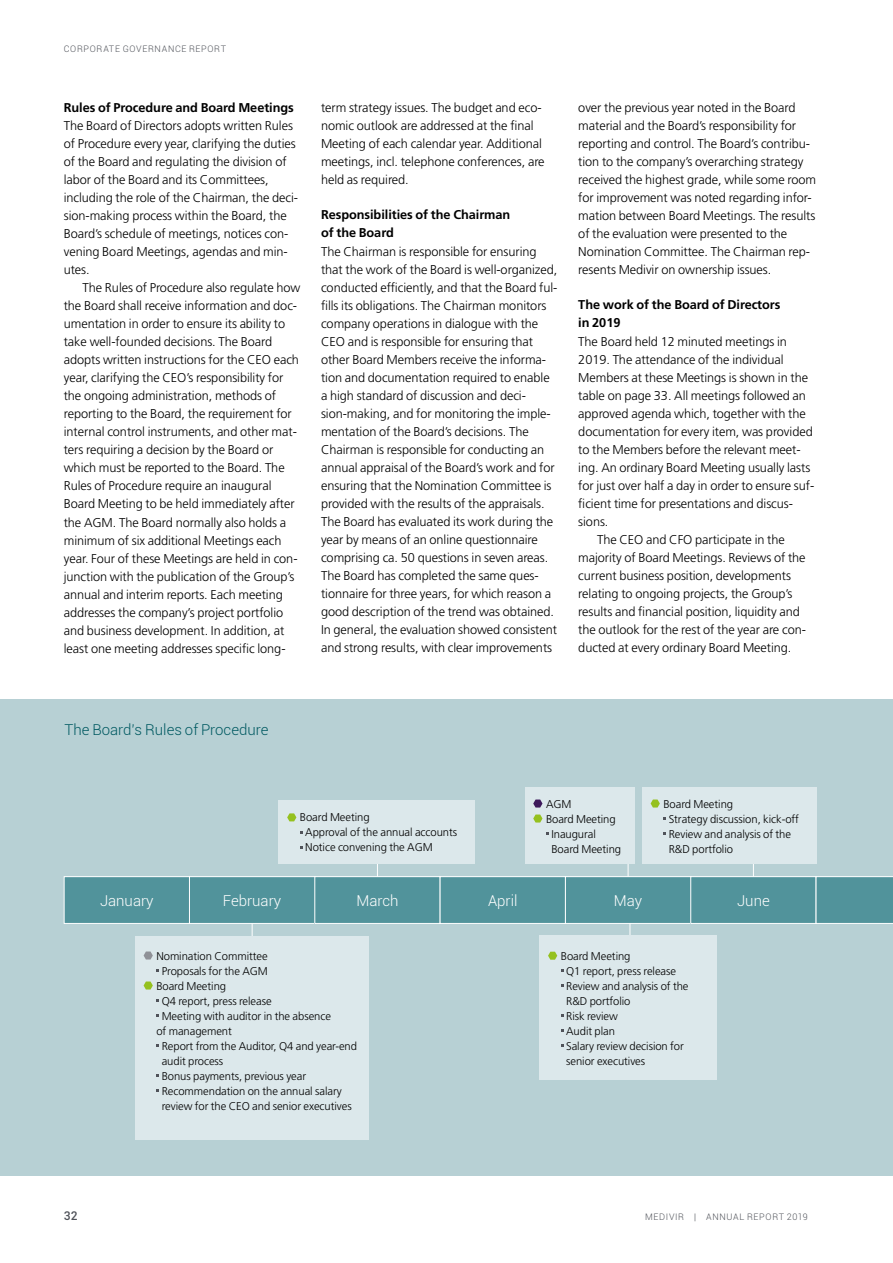
<style>
.page{position:relative;width:893px;height:1263px;background:#fff}
.page>*{position:absolute;margin:0;border:0;box-sizing:border-box;transform-origin:0 0}
.t1{font:300 15px "Roboto";color:#fff}
.t2{font:300 15px "Roboto";color:#005961}
.t3{font:300 12.75px/18px "Frutiger LT Std";letter-spacing:-.005em;color:#000}
.t4{font:700 12.75px/18px "Frutiger LT Std";letter-spacing:-.005em;color:#000}
.t5{font:500 12px "Roboto";color:#50535a}
.t6{font:300 11.25px/15px "Frutiger LT Std";letter-spacing:-.005em;color:#000}
.t7{font:300 9px "Roboto";letter-spacing:.075em;color:#50535a}
</style>
<div class="page">
<div style="left:0;top:699px;width:893px;height:476px;background:#b7d0d4"></div>
<div style="left:64px;top:877px;width:125px;height:46px;background:#51939b"></div>
<div style="left:64px;top:876px;width:126px;height:48px;border:1px solid #fff"></div>
<div style="left:189px;top:877px;width:126px;height:46px;background:#51939b"></div>
<div style="left:189px;top:876px;width:126px;height:48px;border:1px solid #fff"></div>
<div style="left:315px;top:877px;width:125px;height:46px;background:#51939b"></div>
<div style="left:314px;top:876px;width:126px;height:48px;border:1px solid #fff"></div>
<div style="left:440px;top:877px;width:125px;height:46px;background:#51939b"></div>
<div style="left:440px;top:876px;width:126px;height:48px;border:1px solid #fff"></div>
<div style="left:565px;top:877px;width:126px;height:46px;background:#51939b"></div>
<div style="left:565px;top:876px;width:126px;height:48px;border:1px solid #fff"></div>
<div style="left:691px;top:877px;width:125px;height:46px;background:#51939b"></div>
<div style="left:690px;top:876px;width:126px;height:48px;border:1px solid #fff"></div>
<svg style="left:816px;top:876px;width:77px;height:48px;background:#5998a0"></svg>
<svg style="left:252px;top:923px;width:1px;height:13px"></svg>
<svg style="left:377px;top:864px;width:1px;height:13px"></svg>
<svg style="left:628px;top:864px;width:1px;height:13px"></svg>
<svg style="left:630px;top:923px;width:1px;height:13px"></svg>
<svg style="left:753px;top:864px;width:1px;height:13px"></svg>
<div style="left:135px;top:936px;width:233px;height:204px;background:#dce8eb"></div>
<svg style="left:144px;top:951px;width:9px;height:8px"></svg>
<svg style="left:144px;top:981px;width:9px;height:8px"></svg>
<div style="left:279px;top:800px;width:196px;height:64px;background:#dce8eb"></div>
<svg style="left:287px;top:813px;width:9px;height:8px"></svg>
<div style="left:525px;top:787px;width:109px;height:77px;background:#dce8eb"></div>
<svg style="left:533px;top:799px;width:9px;height:8px"></svg>
<svg style="left:533px;top:814px;width:9px;height:8px"></svg>
<div style="left:539px;top:936px;width:178px;height:144px;background:#dce8eb"></div>
<svg style="left:548px;top:952px;width:9px;height:8px"></svg>
<div style="left:642px;top:787px;width:174px;height:77px;background:#dce8eb"></div>
<svg style="left:651px;top:799px;width:9px;height:8px"></svg>
<p class="t7" style="left:64px;top:43px;width:164px">CORPORATE GOVERNANCE REPORT</p>
<p class="t4" style="left:64px;top:98px;width:232px">Rules of Procedure and Board Meetings</p>
<p class="t3" style="left:64px;top:117px;width:236px">The Board of Directors adopts written Rules of Procedure every year, clarifying the duties of the Board and regulating the division of labor of the Board and its Committees, including the role of the Chairman, the deci&shy;sion-making process within the Board, the Board’s schedule of meetings, notices con&shy;vening Board Meetings, agendas and min&shy;utes.</p>
<p class="t3" style="left:64px;top:279px;width:238px;text-indent:19px">The Rules of Procedure also regulate how the Board shall receive information and doc&shy;umentation in order to ensure its ability to take well-founded decisions. The Board adopts written instructions for the CEO each year, clarifying the CEO’s responsibility for the ongoing administration, methods of reporting to the Board, the requirement for internal control instruments, and other mat&shy;ters requiring a decision by the Board or which must be reported to the Board. The Rules of Procedure require an inaugural Board Meeting to be held immediately after the AGM. The Board normally also holds a minimum of six additional Meetings each year. Four of these Meetings are held in con&shy;junction with the publication of the Group’s annual and interim reports. Each meeting addresses the company’s project portfolio and business development. In addition, at least one meeting addresses specific long-</p>
<p class="t3" style="left:321px;top:98px;width:225px">term strategy issues. The budget and eco&shy;nomic outlook are addressed at the final Meeting of each calendar year. Additional meetings, incl. telephone conferences, are held as required.</p>
<p class="t4" style="left:321px;top:206px;width:191px">Responsibilities of the Chairman of the Board</p>
<p class="t3" style="left:321px;top:243px;width:238px">The Chairman is responsible for ensuring that the work of the Board is well-organized, conducted efficiently, and that the Board ful&shy;fills its obligations. The Chairman monitors company operations in dialogue with the CEO and is responsible for ensuring that other Board Members receive the informa&shy;tion and documentation required to enable a high standard of discussion and deci&shy;sion-making, and for monitoring the imple&shy;mentation of the Board’s decisions. The Chairman is responsible for conducting an annual appraisal of the Board’s work and for ensuring that the Nomination Committee is provided with the results of the appraisals.<br>The Board has evaluated its work during the year by means of an online questionnaire comprising ca. 50 questions in seven areas.<br>The Board has completed the same ques&shy;tionnaire for three years, for which reason a good description of the trend was obtained.<br>In general, the evaluation showed consistent and strong results, with clear improvements</p>
<p class="t3" style="left:578px;top:99px;width:239px">over the previous year noted in the Board material and the Board’s responsibility for reporting and control. The Board’s contribu&shy;tion to the company’s overarching strategy received the highest grade, while some room for improvement was noted regarding infor&shy;mation between Board Meetings. The results of the evaluation were presented to the Nomination Committee. The Chairman rep&shy;resents Medivir on ownership issues.</p>
<p class="t4" style="left:578px;top:296px;width:204px">The work of the Board of Directors in 2019</p>
<p class="t3" style="left:578px;top:333px;width:210px">The Board held 12 minuted meetings in</p>
<p class="t3" style="left:578px;top:351px;width:207px">2019. The attendance of the individual</p>
<p class="t3" style="left:578px;top:369px;width:231px">Members at these Meetings is shown in the</p>
<p class="t3" style="left:578px;top:387px;width:229px">table on page 33. All meetings followed an</p>
<p class="t3" style="left:578px;top:405px;width:229px">approved agenda which, together with the</p>
<p class="t3" style="left:578px;top:423px;width:236px">documentation for every item, was provided</p>
<p class="t3" style="left:578px;top:441px;width:224px">to the Members before the relevant meet-</p>
<p class="t3" style="left:578px;top:459px;width:233px">ing. An ordinary Board Meeting usually lasts</p>
<p class="t3" style="left:578px;top:477px;width:237px">for just over half a day in order to ensure suf-</p>
<p class="t3" style="left:578px;top:495px;width:216px">ficient time for presentations and discus-</p>
<p class="t3" style="left:578px;top:513px;width:32px">sions.</p>
<p class="t3" style="left:597px;top:531px;width:189px">The CEO and CFO participate in the</p>
<p class="t3" style="left:578px;top:549px;width:229px">majority of Board Meetings. Reviews of the</p>
<p class="t3" style="left:578px;top:567px;width:214px">current business position, developments</p>
<p class="t3" style="left:578px;top:585px;width:216px">relating to ongoing projects, the Group’s</p>
<p class="t3" style="left:578px;top:603px;width:223px">results and financial position, liquidity and</p>
<p class="t3" style="left:578px;top:621px;width:229px">the outlook for the rest of the year are con-</p>
<p class="t3" style="left:578px;top:639px;width:215px">ducted at every ordinary Board Meeting.</p>
<p class="t2" style="left:65px;top:719px;width:205px">The Board’s Rules of Procedure</p>
<p class="t6" style="left:305px;top:810px;width:153px;text-indent:-5px">Board Meeting<br>Approval of the annual accounts<br>Notice convening the AGM</p>
<p class="t6" style="left:546px;top:796px;width:27px">AGM</p>
<p class="t6" style="left:546px;top:811px;width:71px">Board Meeting</p>
<p class="t6" style="left:551px;top:826px;width:46px">Inaugural</p>
<p class="t6" style="left:551px;top:841px;width:71px">Board Meeting</p>
<p class="t6" style="left:669px;top:796px;width:132px;text-indent:-5px">Board Meeting<br>Strategy discussion, kick-off<br>Review and analysis of the<br>R&amp;D portfolio</p>
<p class="t1" style="left:100px;top:890px;width:55px">January</p>
<p class="t1" style="left:223px;top:890px;width:60px">February</p>
<p class="t1" style="left:356px;top:890px;width:44px">March</p>
<p class="t1" style="left:488px;top:890px;width:31px">April</p>
<p class="t1" style="left:614px;top:890px;width:30px">May</p>
<p class="t1" style="left:737px;top:890px;width:34px">June</p>
<p class="t6" style="left:156px;top:948px;width:113px">Nomination Committee</p>
<p class="t6" style="left:162px;top:963px;width:108px">Proposals for the AGM</p>
<p class="t6" style="left:156px;top:978px;width:71px">Board Meeting</p>
<p class="t6" style="left:162px;top:993px;width:111px">Q4 report, press release</p>
<p class="t6" style="left:162px;top:1008px;width:171px">Meeting with auditor in the absence</p>
<p class="t6" style="left:156px;top:1023px;width:77px">of management</p>
<p class="t6" style="left:162px;top:1038px;width:197px">Report from the Auditor, Q4 and year-end</p>
<p class="t6" style="left:162px;top:1053px;width:63px">audit process</p>
<p class="t6" style="left:162px;top:1068px;width:146px">Bonus payments, previous year</p>
<p class="t6" style="left:162px;top:1083px;width:181px">Recommendation on the annual salary</p>
<p class="t6" style="left:162px;top:1098px;width:192px">review for the CEO and senior executives</p>
<p class="t6" style="left:566px;top:948px;width:124px;text-indent:-5px">Board Meeting<br>Q1 report, press release<br>Review and analysis of the<br>R&amp;D portfolio<br>Risk review<br>Audit plan<br>Salary review decision for senior executives</p>
<p class="t5" style="left:64px;top:1208px;width:15px">32</p>
<p class="t7" style="left:645px;top:1211px;width:164px">MEDIVIR | ANNUAL REPORT 2019</p>
</div>
